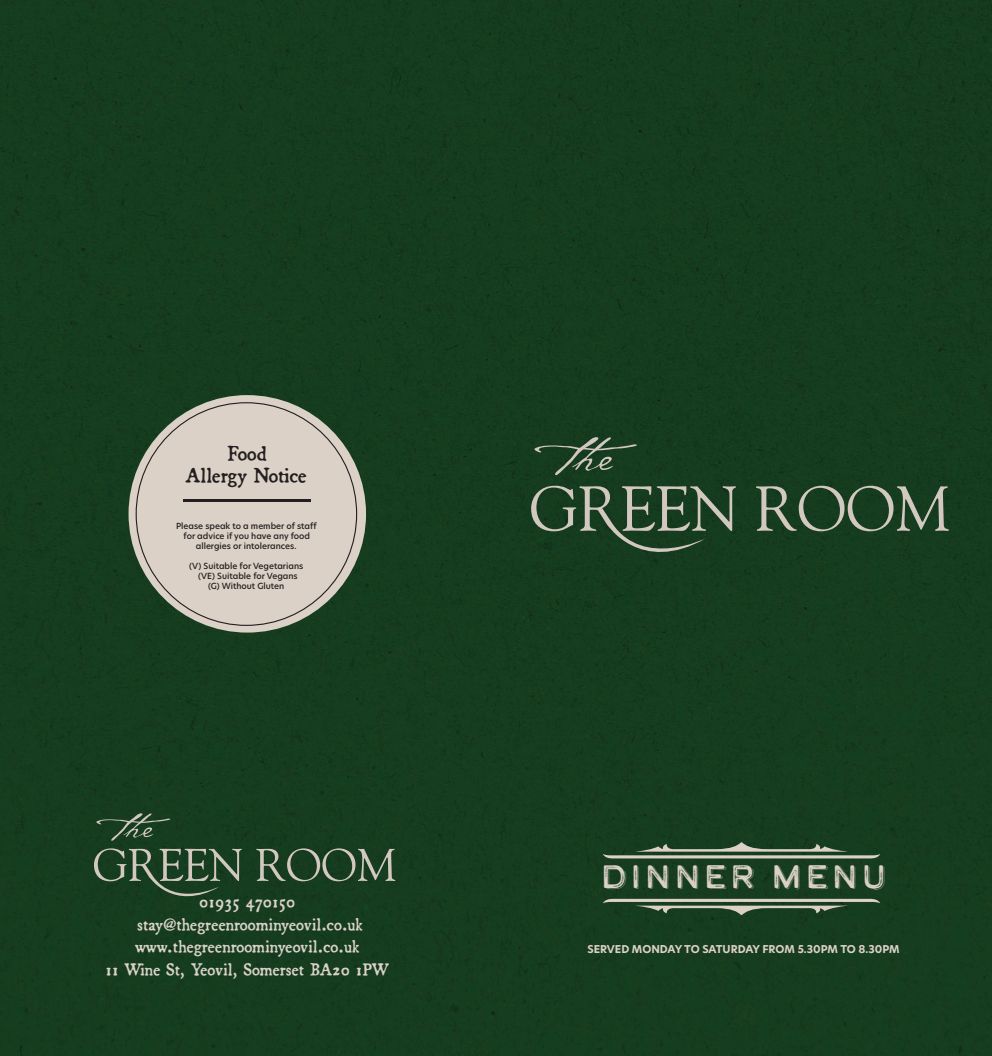
<style>
.page{position:relative;width:992px;height:1056px;background:#163c1f}
.page>*{position:absolute;margin:0;border:0;box-sizing:border-box;transform-origin:0 0}
.t1{font:32.38px "Calder Dark Grit Shadow";letter-spacing:.1em;color:#dbd1c6}
.t2{font:22.5px/21.2px "Broadsheet";color:#231f20;text-align:center}
.t3{font:18.75px/22.5px "Broadsheet";color:#d9d1c8;text-align:center}
.t4{font:700 10.62px "Hero New";color:#dbd1c6}
.t5{font:500 8.25px/10px "Hero New";color:#231f20;text-align:center}
</style>
<div class="page">
<svg style="left:603px;top:842px;width:277px;height:16px;background:#536a53"></svg>
<svg style="left:603px;top:899px;width:277px;height:16px;background:#576d56"></svg>
<div style="left:128px;top:395px;width:238px;height:237px;background:#dbd1c6;border-radius:50%"></div>
<hr style="left:183px;top:499px;width:128px;height:2px;background:#231f20">
<svg style="left:256px;top:848px;width:139px;height:33px;background:#435d45"></svg>
<svg style="left:94px;top:848px;width:148px;height:58px;background:#345238"></svg>
<svg style="left:96px;top:813px;width:74px;height:27px;background:#315036"></svg>
<svg style="left:756px;top:485px;width:192px;height:46px;background:#425d45"></svg>
<svg style="left:531px;top:485px;width:205px;height:80px;background:#345239"></svg>
<svg style="left:534px;top:437px;width:103px;height:38px;background:#304f35"></svg>
<h2 class="t2" style="left:185px;top:441px;width:123px">Food<br>Allergy Notice</h2>
<p class="t5" style="left:176px;top:521px;width:142px">Please speak to a member of staff for advice if you have any food allergies or intolerances.</p>
<p class="t5" style="left:189px;top:561px;width:116px">(V) Suitable for Vegetarians (VE) Suitable for Vegans<br>(G) Without Gluten</p>
<h3 class="t3" style="left:105px;top:889px;width:285px">01935 470150 stay@thegreenroominyeovil.co.uk www.thegreenroominyeovil.co.uk<br>11 Wine St, Yeovil, Somerset BA20 1PW</h3>
<h1 class="t1" style="left:600px;top:854px;width:287px">DINNER MENU</h1>
<p class="t4" style="left:587px;top:942px;width:314px">SERVED MONDAY TO SATURDAY FROM 5.30PM TO 8.30PM</p>
</div>
